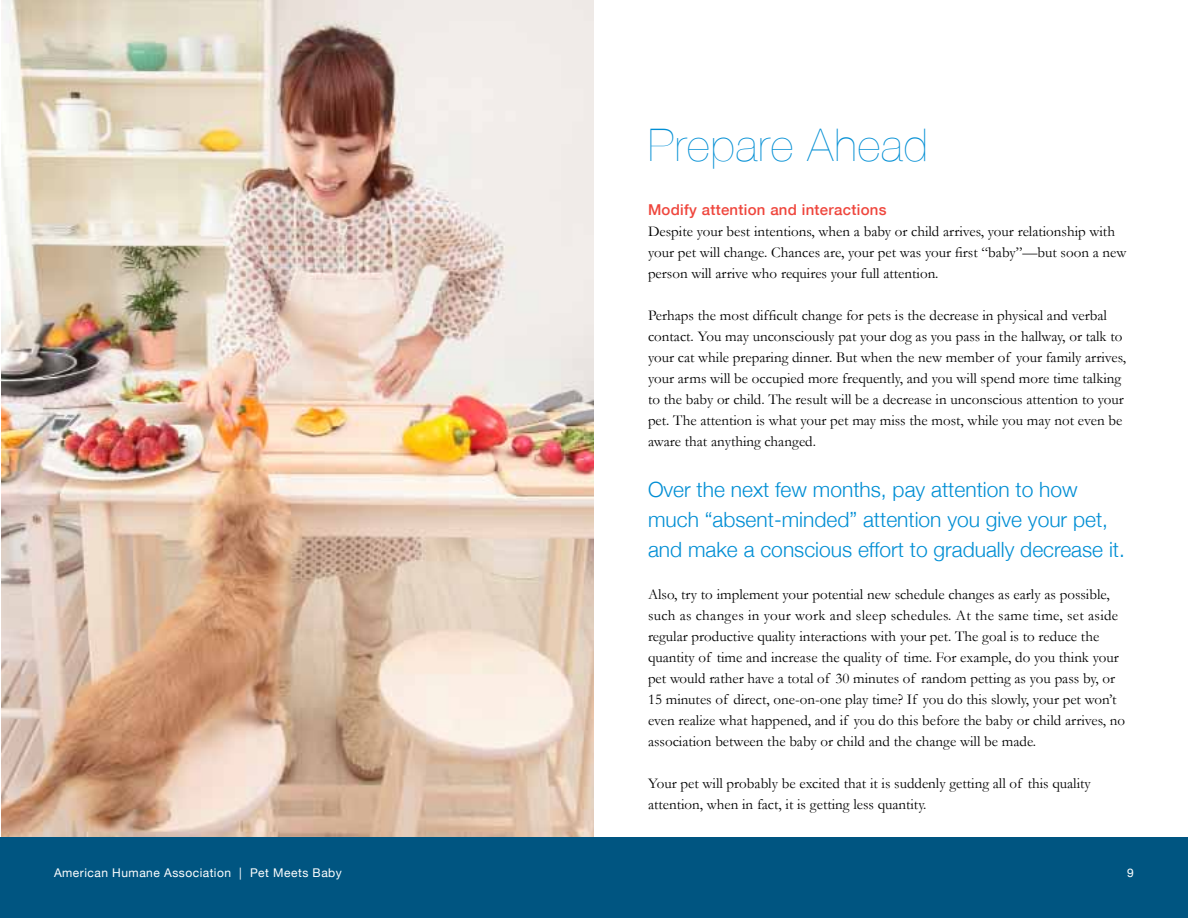
<style>
.page{position:relative;width:1188px;height:918px;background:#fff}
.page>*{position:absolute;margin:0;border:0;box-sizing:border-box;transform-origin:0 0}
.t1{font:200 45px "Helvetica Neue";letter-spacing:.02em;color:#008ed4}
.t2{font:300 21px/30px "Helvetica Neue";color:#008ed4}
.t3{font:15px/21px "Garamond";color:#000}
.t4{font:500 15px "Helvetica Neue";letter-spacing:.02em;color:#ef463d}
.t5{font:12px "Helvetica Neue";letter-spacing:.04em;color:#fff}
</style>
<div class="page">
<img style="left:1px;top:0;width:593px;height:837px">
<div style="left:0;top:837px;width:1188px;height:81px;background:#005581"></div>
<h1 class="t1" style="left:648px;top:110px;width:281px">Prepare Ahead</h1>
<p class="t4" style="left:648px;top:198px;width:240px">Modify attention and interactions</p>
<p class="t3" style="left:648px;top:221px;width:480px">Despite your best intentions, when a baby or child arrives, your relationship with your pet will change. Chances are, your pet was your first “baby”—but soon a new person will arrive who requires your full attention.</p>
<p class="t3" style="left:648px;top:305px;width:480px">Perhaps the most difficult change for pets is the decrease in physical and verbal contact. You may unconsciously pat your dog as you pass in the hallway, or talk to your cat while preparing dinner. But when the new member of your family arrives, your arms will be occupied more frequently, and you will spend more time talking to the baby or child. The result will be a decrease in unconscious attention to your pet. The attention is what your pet may miss the most, while you may not even be aware that anything changed.</p>
<h2 class="t2" style="left:648px;top:474px;width:478px">Over the next few months, pay attention to how much “absent-minded” attention you give your pet, and make a conscious effort to gradually decrease it.</h2>
<p class="t3" style="left:648px;top:584px;width:479px">Also, try to implement your potential new schedule changes as early as possible, such as changes in your work and sleep schedules. At the same time, set aside regular productive quality interactions with your pet. The goal is to reduce the quantity of time and increase the quality of time. For example, do you think your pet would rather have a total of 30 minutes of random petting as you pass by, or 15 minutes of direct, one-on-one play time? If you do this slowly, your pet won’t even realize what happened, and if you do this before the baby or child arrives, no association between the baby or child and the change will be made.</p>
<p class="t3" style="left:648px;top:773px;width:444px">Your pet will probably be excited that it is suddenly getting all of this quality attention, when in fact, it is getting less quantity.</p>
<p class="t5" style="left:54px;top:864px;width:289px">American Humane Association | Pet Meets Baby</p>
<p class="t5" style="left:1127px;top:864px;width:8px">9</p>
</div>
